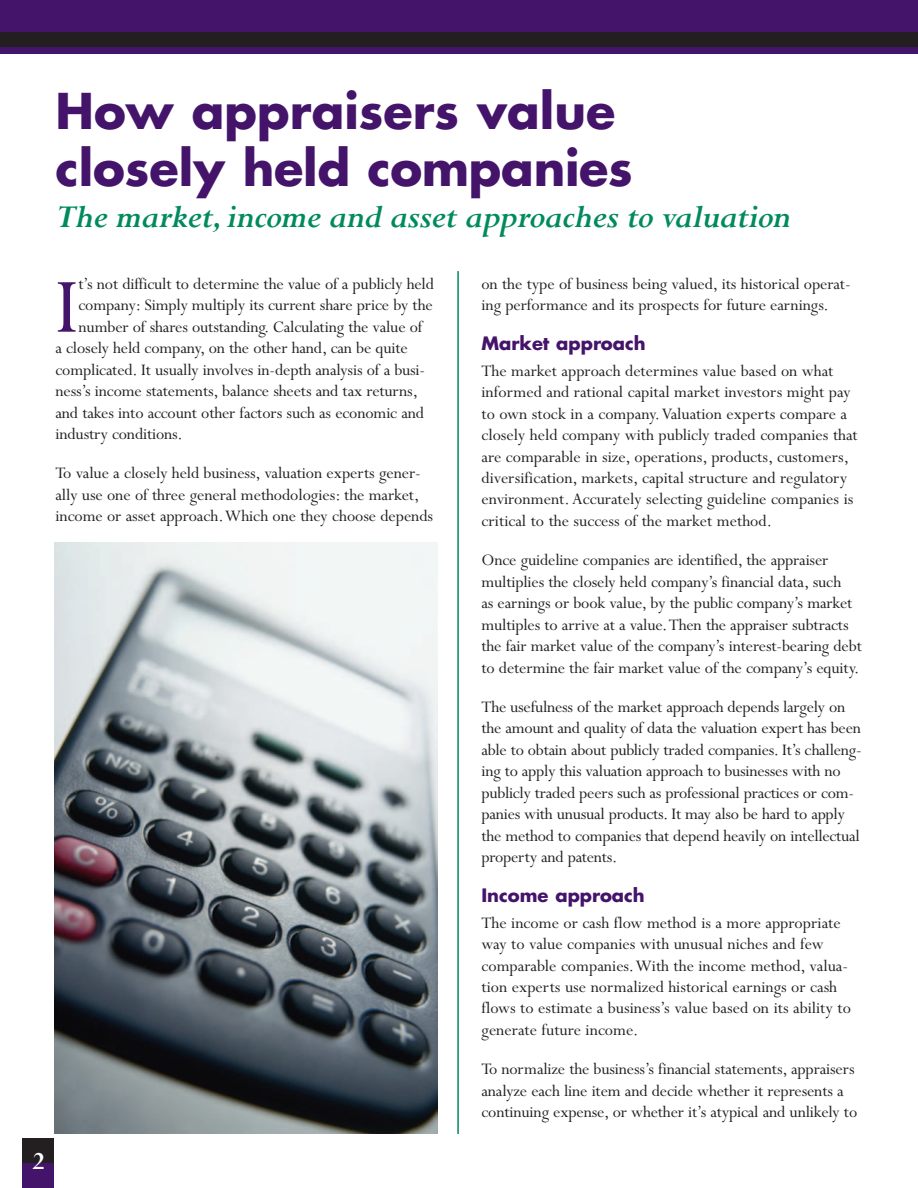
<style>
.page{position:relative;width:918px;height:1188px;background:#fff}
.page>*{position:absolute;margin:0;border:0;box-sizing:border-box;transform-origin:0 0}
.t1{font:86.25px "Perpetua Std";color:#44146b}
.t2{font:700 48px/57.6px "Futura Std";color:#44146b}
.t3{font:italic 700 36px "Perpetua Std";letter-spacing:-.015em;color:#008a5e}
.t4{font:700 27px "Perpetua Std";color:#fff}
.t5{font:18px/21.5px "Perpetua Std";letter-spacing:-.01em;color:#231f20}
.t6{font:700 18px "Futura Std";color:#44146b}
</style>
<div class="page">
<div style="left:0;top:0;width:918px;height:54px;background:#44146b"></div>
<div style="left:0;top:32px;width:918px;height:15px;background:#231f20"></div>
<div style="left:22px;top:1138px;width:32px;height:50px;background:#44146b"></div>
<div style="left:22px;top:1139px;width:32px;height:24px;background:#231f20"></div>
<hr style="left:457px;top:271px;width:2px;height:863px;background:#008a5e">
<img style="left:54px;top:542px;width:383px;height:592px">
<h2 class="t2" style="left:56px;top:86px;width:579px">How appraisers value closely held companies</h2>
<h3 class="t3" style="left:56px;top:203px;width:737px">The market, income and asset approaches to valuation</h3>
<h1 class="t1" style="left:56px;top:275px;width:24px">I</h1>
<p class="t5" style="left:79px;top:275px;width:357px">t’s not difficult to determine the value of a publicly held</p>
<p class="t5" style="left:79px;top:296px;width:356px">company: Simply multiply its current share price by the</p>
<p class="t5" style="left:79px;top:318px;width:345px">number of shares outstanding. Calculating the value of</p>
<p class="t5" style="left:56px;top:339px;width:354px">a closely held company, on the other hand, can be quite</p>
<p class="t5" style="left:56px;top:360px;width:371px">complicated. It usually involves in-depth analysis of a busi-</p>
<p class="t5" style="left:56px;top:382px;width:364px">ness’s income statements, balance sheets and tax returns,</p>
<p class="t5" style="left:56px;top:403px;width:370px">and takes into account other factors such as economic and</p>
<p class="t5" style="left:56px;top:425px;width:129px">industry conditions.</p>
<p class="t5" style="left:55px;top:464px;width:379px">To value a closely held business, valuation experts gener&shy;ally use one of three general methodologies: the market, income or asset approach.Which one they choose depends</p>
<h3 class="t4" style="left:32px;top:1151px;width:14px">2</h3>
<p class="t5" style="left:481px;top:275px;width:371px">on the type of business being valued, its historical operat&shy;ing performance and its prospects for future earnings.</p>
<p class="t6" style="left:482px;top:335px;width:166px">Market approach</p>
<p class="t5" style="left:481px;top:362px;width:378px">The market approach determines value based on what informed and rational capital market investors might pay to own stock in a company.Valuation experts compare a closely held company with publicly traded companies that are comparable in size, operations, products, customers, diversification, markets, capital structure and regulatory environment. Accurately selecting guideline companies is critical to the success of the market method.</p>
<p class="t5" style="left:481px;top:551px;width:382px">Once guideline companies are identified, the appraiser multiplies the closely held company’s financial data, such<br>as earnings or book value, by the public company’s market multiples to arrive at a value.Then the appraiser subtracts the fair market value of the company’s interest-bearing debt to determine the fair market value of the company’s equity.</p>
<p class="t5" style="left:481px;top:698px;width:382px">The usefulness of the market approach depends largely on the amount and quality of data the valuation expert has been able to obtain about publicly traded companies. It’s challeng&shy;ing to apply this valuation approach to businesses with no publicly traded peers such as professional practices or com&shy;panies with unusual products. It may also be hard to apply the method to companies that depend heavily on intellectual property and patents.</p>
<p class="t6" style="left:482px;top:887px;width:165px">Income approach</p>
<p class="t5" style="left:481px;top:914px;width:371px">The income or cash flow method is a more appropriate way to value companies with unusual niches and few comparable companies.With the income method, valua&shy;tion experts use normalized historical earnings or cash flows to estimate a business’s value based on its ability to generate future income.</p>
<p class="t5" style="left:482px;top:1060px;width:377px">To normalize the business’s financial statements, appraisers analyze each line item and decide whether it represents a continuing expense, or whether it’s atypical and unlikely to</p>
</div>
